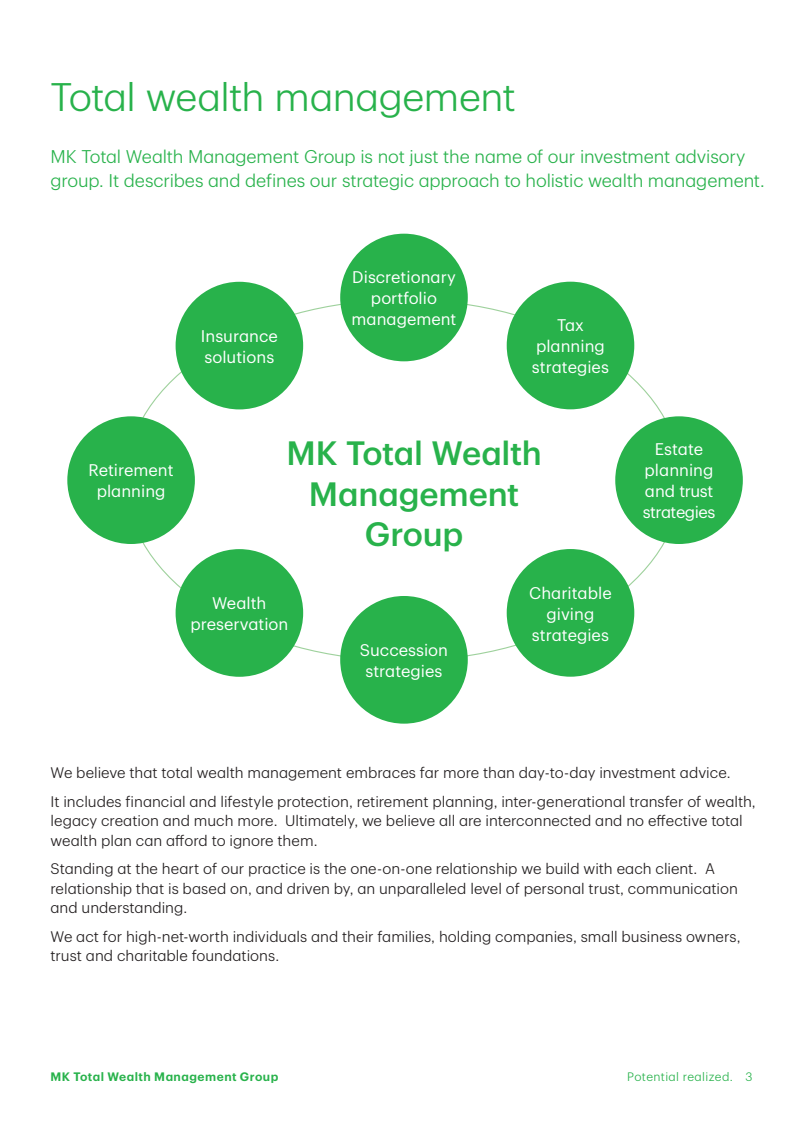
<style>
.page{position:relative;width:808px;height:1132px;background:#fff}
.page>*{position:absolute;margin:0;border:0;box-sizing:border-box;transform-origin:0 0}
.t1{font:300 39px "TD Graphik";letter-spacing:-.015em;color:#28b24b}
.t2{font:500 33px/40.5px "TD Graphik";letter-spacing:-.01em;color:#28b24b;text-align:center}
.Body_copy{font:300 18px/24px "TD Graphik";letter-spacing:-.005em;color:#28b24b}
.Body_Copy_Smaller_Le{font:16.5px/21px "TD Graphik";color:#fff;text-align:center}
.Body_copy-2{font:300 15px/19.5px "TD Graphik";color:#231f20}
.t3{font:600 12px "TD Graphik";letter-spacing:.035em;color:#28b24b}
.t4{font:300 12px "TD Graphik";letter-spacing:.03em;color:#28b24b}
</style>
<div class="page">
<div style="left:340px;top:233px;width:128px;height:128px;background:#28b24b;border-radius:50%"></div>
<div style="left:340px;top:595px;width:128px;height:128px;background:#28b24b;border-radius:50%"></div>
<div style="left:176px;top:282px;width:127px;height:127px;background:#28b24b;border-radius:50%"></div>
<div style="left:67px;top:416px;width:128px;height:128px;background:#28b24b;border-radius:50%"></div>
<div style="left:615px;top:416px;width:128px;height:128px;background:#28b24b;border-radius:50%"></div>
<div style="left:176px;top:549px;width:127px;height:127px;background:#28b24b;border-radius:50%"></div>
<div style="left:507px;top:281px;width:127px;height:128px;background:#28b24b;border-radius:50%"></div>
<div style="left:507px;top:549px;width:127px;height:127px;background:#28b24b;border-radius:50%"></div>
<p class="t1" style="left:50px;top:68px;width:467px">Total wealth management</p>
<p class="Body_copy" style="left:50px;top:143px;width:716px">MK Total Wealth Management Group is not just the name of our investment advisory group. It describes and defines our strategic approach to holistic wealth management.</p>
<p class="Body_Copy_Smaller_Le" style="left:201px;top:324px;width:78px;text-align:left">Insurance solutions</p>
<p class="Body_Copy_Smaller_Le" style="left:351px;top:265px;width:107px">Discretionary portfolio management</p>
<p class="Body_Copy_Smaller_Le" style="left:532px;top:313px;width:79px">Tax planning strategies</p>
<p class="Body_Copy_Smaller_Le" style="left:89px;top:458px;width:86px">Retirement planning</p>
<p class="t2" style="left:286px;top:430px;width:257px">MK Total Wealth<br>Management<br>Group</p>
<p class="Body_Copy_Smaller_Le" style="left:190px;top:591px;width:100px">Wealth preservation</p>
<p class="Body_Copy_Smaller_Le" style="left:529px;top:580px;width:84px">Charitable giving strategies</p>
<p class="Body_Copy_Smaller_Le" style="left:360px;top:638px;width:90px">Succession strategies</p>
<p class="Body_Copy_Smaller_Le" style="left:643px;top:437px;width:74px">Estate planning and trust strategies</p>
<p class="Body_copy-2" style="left:50px;top:761px;width:682px">We believe that total wealth management embraces far more than day-to-day investment advice.</p>
<p class="Body_copy-2" style="left:50px;top:790px;width:707px">It includes financial and lifestyle protection, retirement planning, inter-generational transfer of wealth, legacy creation and much more. Ultimately, we believe all are interconnected and no effective total wealth plan can afford to ignore them.</p>
<p class="Body_copy-2" style="left:50px;top:857px;width:689px">Standing at the heart of our practice is the one-on-one relationship we build with each client. A relationship that is based on, and driven by, an unparalleled level of personal trust, communication and understanding.</p>
<p class="Body_copy-2" style="left:50px;top:925px;width:692px">We act for high-net-worth individuals and their families, holding companies, small business owners, trust and charitable foundations.</p>
<p class="t3" style="left:50px;top:1067px;width:229px">MK Total Wealth Management Group</p>
<p class="t4" style="left:627px;top:1067px;width:127px">Potential realized. 3</p>
</div>
